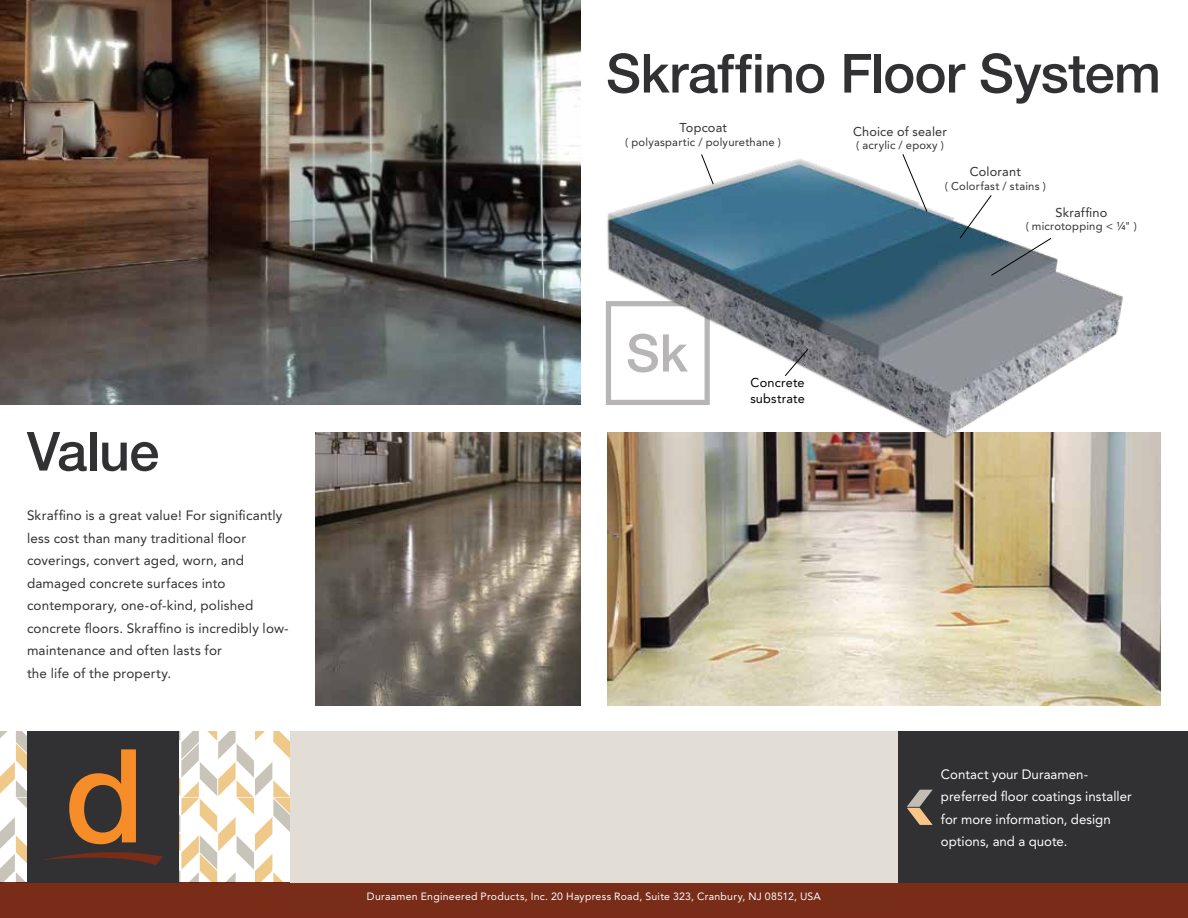
<style>
.page{position:relative;width:1188px;height:918px;background:#fff}
.page>*{position:absolute;margin:0;border:0;box-sizing:border-box;transform-origin:0 0}
.t1{font:500 54px "Helvetica Neue LT Std";letter-spacing:-.015em;color:#313133}
.t2{font:13.5px/22.5px "Avenir LT Std";letter-spacing:.01em;color:#313133}
.t3{font:13.5px/22.5px "Avenir LT Std";color:#fff}
.t4{font:12.75px "Avenir LT Std";letter-spacing:.015em;color:#313133}
.t5{font:12.75px/15.3px "Avenir LT Std";letter-spacing:.015em;color:#000}
.t6{font:11.25px "Avenir LT Std";letter-spacing:.02em;color:#313133}
.t7{font:10.5px "Avenir LT Std";letter-spacing:.025em;color:#fff}
</style>
<div class="page">
<img style="left:608px;top:432px;width:553px;height:274px">
<img style="left:605px;top:159px;width:532px;height:309px">
<svg style="left:784px;top:348px;width:25px;height:29px"></svg>
<svg style="left:701px;top:154px;width:13px;height:31px"></svg>
<svg style="left:902px;top:154px;width:26px;height:58px"></svg>
<svg style="left:959px;top:195px;width:93px;height:81px"></svg>
<img style="left:316px;top:432px;width:264px;height:274px">
<div style="left:0;top:883px;width:1188px;height:35px;background:#792c18"></div>
<div style="left:898px;top:732px;width:290px;height:151px;background:#313133"></div>
<img style="left:0;top:0;width:580px;height:405px">
<svg style="left:0;top:732px;width:290px;height:151px"></svg>
<div style="left:27px;top:732px;width:151px;height:151px;background:#313133"></div>
<svg style="left:43px;top:749px;width:120px;height:116px"></svg>
<div style="left:290px;top:732px;width:608px;height:151px;background:#e3ded5"></div>
<svg style="left:907px;top:790px;width:26px;height:35px"></svg>
<h1 class="t1" style="left:27px;top:419px;width:134px">Value</h1>
<p class="t2" style="left:27px;top:504px;width:263px">Skraffino is a great value! For significantly less cost than many traditional floor coverings, convert aged, worn, and damaged concrete surfaces into contemporary, one-of-kind, polished concrete floors. Skraffino is incredibly low&shy;maintenance and often lasts for<br>the life of the property.</p>
<h1 class="t1" style="left:606px;top:41px;width:556px">Skraffino Floor System</h1>
<p class="t4" style="left:679px;top:120px;width:49px">Topcoat</p>
<p class="t6" style="left:625px;top:135px;width:157px">( polyaspartic / polyurethane )</p>
<p class="t4" style="left:853px;top:124px;width:96px">Choice of sealer</p>
<p class="t6" style="left:856px;top:139px;width:89px">( acrylic / epoxy )</p>
<p class="t4" style="left:970px;top:164px;width:53px">Colorant</p>
<p class="t6" style="left:945px;top:179px;width:103px">( Colorfast / stains )</p>
<p class="t4" style="left:1055px;top:205px;width:53px">Skraffino</p>
<p class="t6" style="left:1026px;top:220px;width:113px">( microtopping &lt; ¼" )</p>
<p class="t5" style="left:750px;top:375px;width:56px">Concrete substrate</p>
<p class="t7" style="left:367px;top:890px;width:456px">Duraamen Engineered Products, Inc. 20 Haypress Road, Suite 323, Cranbury, NJ 08512, USA</p>
<p class="t3" style="left:941px;top:763px;width:192px">Contact your Duraamen&shy;preferred floor coatings installer for more information, design options, and a quote.</p>
</div>
